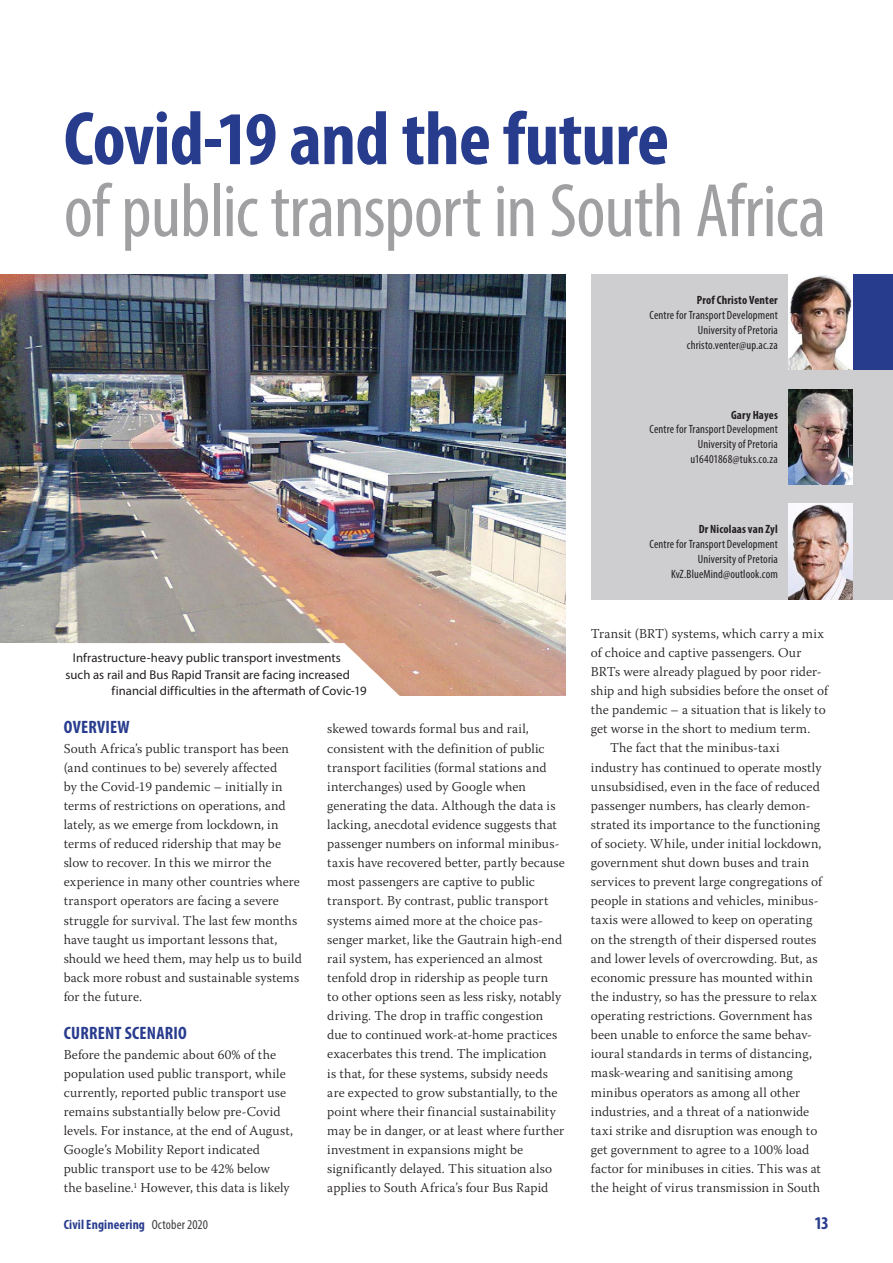
<style>
.page{position:relative;width:893px;height:1263px;background:#fff}
.page>*{position:absolute;margin:0;border:0;box-sizing:border-box;transform-origin:0 0}
.t1{font:condensed 76.5px "Myriad Pro";letter-spacing:-.015em;color:#a0a0a3}
.t2{font:700 condensed 76.5px "Myriad Pro";letter-spacing:-.01em;color:#283c8e}
.t3{font:700 condensed 18px "Myriad Pro";letter-spacing:.01em;color:#283c8e}
.t4{font:300 13.5px/19px "Warnock Pro";letter-spacing:.01em;color:#231f20}
.t5{font:700 condensed 13.5px "Myriad Pro";letter-spacing:.01em;color:#283c8e}
.t6{font:12.75px "Myriad Pro";letter-spacing:.005em;color:#231f20}
.t7{font:condensed 12px/15px "Myriad Pro";letter-spacing:.01em;color:#231f20;text-align:right}
.t8{font:700 condensed 12px "Myriad Pro";letter-spacing:.015em;color:#231f20}
.s1{font-weight:400;color:#414142}
</style>
<div class="page">
<div style="left:591px;top:274px;width:302px;height:96px;background:#ceced0"></div>
<div style="left:852px;top:274px;width:41px;height:96px;background:#283c8e"></div>
<img style="left:788px;top:274px;width:64px;height:96px">
<div style="left:591px;top:370px;width:302px;height:115px;background:#ceced0"></div>
<img style="left:788px;top:389px;width:64px;height:96px">
<div style="left:591px;top:485px;width:302px;height:115px;background:#ceced0"></div>
<img style="left:788px;top:504px;width:64px;height:96px">
<img style="left:0;top:274px;width:565px;height:421px">
<svg style="left:60px;top:643px;width:349px;height:53px"></svg>
<div style="left:0;top:643px;width:60px;height:63px;background:#fff"></div>
<h1 class="t2" style="left:64px;top:109px;width:607px">Covid-19 and the future</h1>
<h1 class="t1" style="left:64px;top:165px;width:764px">of public transport in South Africa</h1>
<p class="t8" style="left:697px;top:295px;width:83px">Prof Christo Venter</p>
<p class="t7" style="left:650px;top:307px;width:130px">Centre for Transport Development<br>University of Pretoria christo.venter@up.ac.za</p>
<p class="t8" style="left:731px;top:410px;width:48px">Gary Hayes</p>
<p class="t7" style="left:650px;top:422px;width:130px">Centre for Transport Development<br>University of Pretoria u16401868@tuks.co.za</p>
<p class="t6" style="left:73px;top:653px;width:270px">Infrastructure-heavy public transport investments</p>
<p class="t6" style="left:65px;top:670px;width:286px">such as rail and Bus Rapid Transit are facing increased</p>
<p class="t6" style="left:112px;top:686px;width:256px">financial difficulties in the aftermath of Covic-19</p>
<h2 class="t3" style="left:64px;top:721px;width:67px">OVERVIEW</h2>
<p class="t4" style="left:64px;top:740px;width:239px">South Africa’s public transport has been (and continues to be) severely affected<br>by the Covid-19 pandemic – initially in terms of restrictions on operations, and lately, as we emerge from lockdown, in terms of reduced ridership that may be slow to recover. In this we mirror the experience in many other countries where transport operators are facing a severe struggle for survival. The last few months have taught us important lessons that, should we heed them, may help us to build back more robust and sustainable systems for the future.</p>
<h2 class="t3" style="left:64px;top:1027px;width:124px">CURRENT SCENARIO</h2>
<p class="t4" style="left:64px;top:1046px;width:231px">Before the pandemic about 60% of the population used public transport, while currently, reported public transport use remains substantially below pre-Covid levels. For instance, at the end of August, Google’s Mobility Report indicated public transport use to be 42% below<br>the baseline.<sup>1</sup> However, this data is likely</p>
<p class="t4" style="left:327px;top:721px;width:239px">skewed towards formal bus and rail, consistent with the definition of public transport facilities (formal stations and interchanges) used by Google when generating the data. Although the data is lacking, anecdotal evidence suggests that passenger numbers on informal minibus&shy;taxis have recovered better, partly because most passengers are captive to public transport. By contrast, public transport systems aimed more at the choice pas&shy;senger market, like the Gautrain high-end rail system, has experienced an almost tenfold drop in ridership as people turn<br>to other options seen as less risky, notably driving. The drop in traffic congestion due to continued work-at-home practices exacerbates this trend. The implication<br>is that, for these systems, subsidy needs are expected to grow substantially, to the point where their financial sustainability may be in danger, or at least where further investment in expansions might be significantly delayed. This situation also applies to South Africa’s four Bus Rapid</p>
<p class="t8" style="left:699px;top:525px;width:81px">Dr Nicolaas van Zyl</p>
<p class="t7" style="left:650px;top:537px;width:130px">Centre for Transport Development<br>University of Pretoria<br>KvZ.BlueMind@outlook.com</p>
<p class="t4" style="left:591px;top:625px;width:235px">Transit (BRT) systems, which carry a mix</p>
<p class="t4" style="left:591px;top:644px;width:212px">of choice and captive passengers. Our</p>
<p class="t4" style="left:591px;top:663px;width:232px">BRTs were already plagued by poor rider-</p>
<p class="t4" style="left:591px;top:682px;width:239px">ship and high subsidies before the onset of</p>
<p class="t4" style="left:591px;top:701px;width:236px">the pandemic – a situation that is likely to</p>
<p class="t4" style="left:591px;top:721px;width:221px">get worse in the short to medium term.</p>
<p class="t4" style="left:610px;top:740px;width:171px">The fact that the minibus-taxi</p>
<p class="t4" style="left:591px;top:759px;width:232px">industry has continued to operate mostly</p>
<p class="t4" style="left:591px;top:778px;width:230px">unsubsidised, even in the face of reduced</p>
<p class="t4" style="left:591px;top:797px;width:221px">passenger numbers, has clearly demon-</p>
<p class="t4" style="left:591px;top:816px;width:231px">strated its importance to the functioning</p>
<p class="t4" style="left:591px;top:835px;width:232px">of society. While, under initial lockdown,</p>
<p class="t4" style="left:591px;top:854px;width:220px">government shut down buses and train</p>
<p class="t4" style="left:591px;top:874px;width:233px">services to prevent large congregations of</p>
<p class="t4" style="left:591px;top:893px;width:229px">people in stations and vehicles, minibus-</p>
<p class="t4" style="left:591px;top:912px;width:223px">taxis were allowed to keep on operating</p>
<p class="t4" style="left:591px;top:931px;width:227px">on the strength of their dispersed routes</p>
<p class="t4" style="left:591px;top:950px;width:228px">and lower levels of overcrowding. But, as</p>
<p class="t4" style="left:591px;top:969px;width:223px">economic pressure has mounted within</p>
<p class="t4" style="left:591px;top:988px;width:228px">the industry, so has the pressure to relax</p>
<p class="t4" style="left:591px;top:1007px;width:223px">operating restrictions. Government has</p>
<p class="t4" style="left:591px;top:1026px;width:223px">been unable to enforce the same behav-</p>
<p class="t4" style="left:591px;top:1046px;width:223px">ioural standards in terms of distancing,</p>
<p class="t4" style="left:591px;top:1065px;width:203px">mask-wearing and sanitising among</p>
<p class="t4" style="left:591px;top:1084px;width:211px">minibus operators as among all other</p>
<p class="t4" style="left:591px;top:1103px;width:220px">industries, and a threat of a nationwide</p>
<p class="t4" style="left:591px;top:1122px;width:228px">taxi strike and disruption was enough to</p>
<p class="t4" style="left:591px;top:1141px;width:220px">get government to agree to a 100% load</p>
<p class="t4" style="left:591px;top:1160px;width:232px">factor for minibuses in cities. This was at</p>
<p class="t4" style="left:591px;top:1179px;width:231px">the height of virus transmission in South</p>
<p class="t5" style="left:64px;top:1220px;width:146px">Civil Engineering <span class="s1">October 2020</span></p>
<h2 class="t3" style="left:814px;top:1216px;width:16px">13</h2>
</div>
